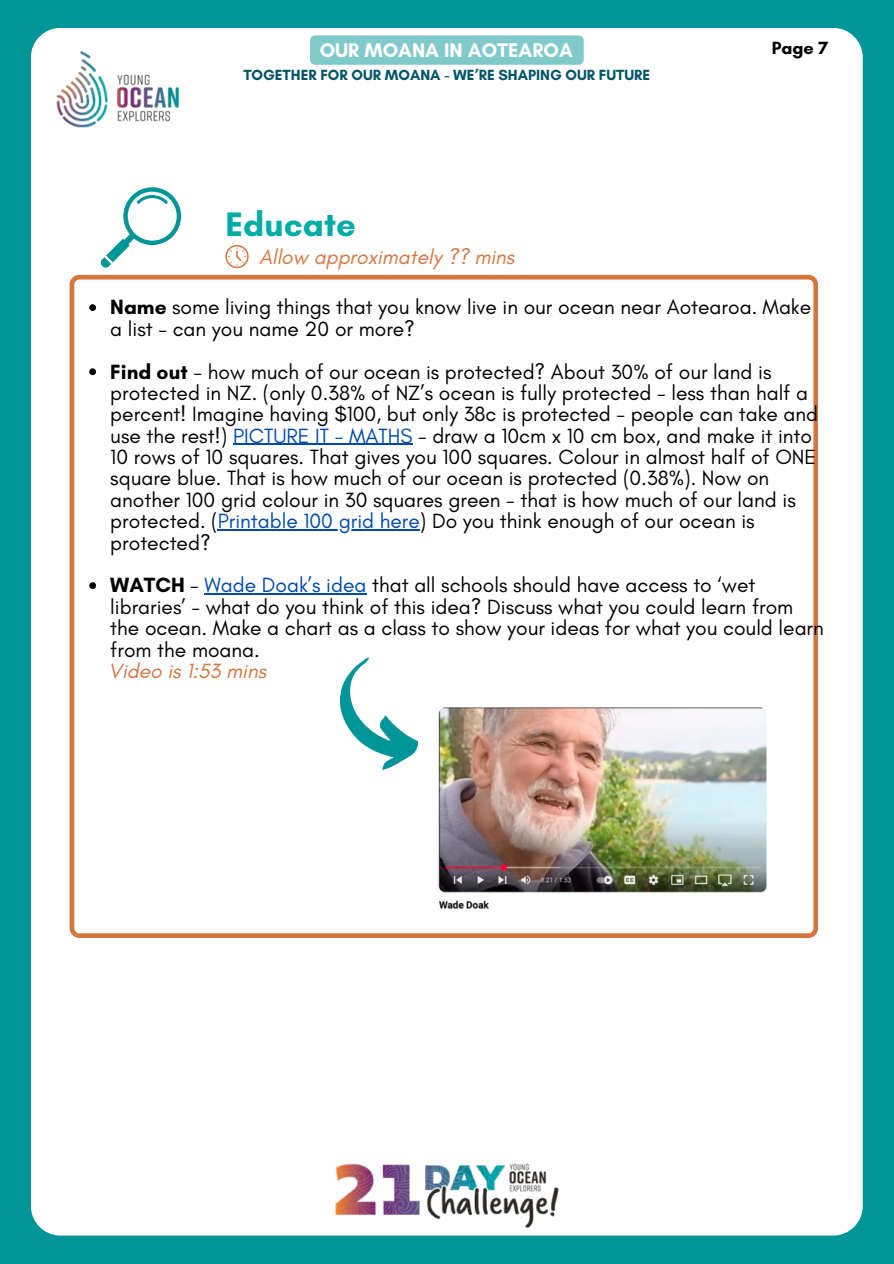
<style>
.page{position:relative;width:894px;height:1264px;background:#fff}
.page>*{position:absolute;margin:0;border:0;box-sizing:border-box;transform-origin:0 0}
.t1{font:700 34.5px "Glacial Indifference";color:#00ada6}
.t2{font:21px/21.3px "Glacial Indifference";color:#000}
.t3{font:italic 21px "Glacial Indifference";color:#d7753f}
.t4{font:700 20.1px "Glacial Indifference";color:#fff}
.t5{font:700 18px "Glacial Indifference";color:#000}
.t6{font:700 15px "Glacial Indifference";color:#025568}
.s1{font-weight:700}
.s2{color:#004aad}
</style>
<div class="page">
<div style="left:0;top:0;width:893px;height:1263px;background:#009598"></div>
<div style="left:31px;top:28px;width:831px;height:1207px;background:#fff;border-radius:30px"></div>
<svg style="left:70px;top:275px;width:747px;height:662px"></svg>
<img style="left:31px;top:28px;width:148px;height:100px">
<svg style="left:100px;top:187px;width:81px;height:81px"></svg>
<svg style="left:225px;top:245px;width:23px;height:23px"></svg>
<img style="left:303px;top:1163px;width:287px;height:73px">
<svg style="left:89px;top:304px;width:7px;height:7px"></svg>
<svg style="left:89px;top:368px;width:7px;height:7px"></svg>
<hr style="left:233px;top:444px;width:179px;height:1px;background:#004aad">
<hr style="left:218px;top:529px;width:202px;height:1px;background:#004aad">
<svg style="left:89px;top:582px;width:7px;height:7px"></svg>
<hr style="left:204px;top:593px;width:162px;height:1px;background:#004aad">
<img style="left:437px;top:704px;width:332px;height:207px">
<svg style="left:339px;top:657px;width:79px;height:113px"></svg>
<div style="left:310px;top:35px;width:273px;height:30px;background:#80cacb;border-radius:5px"></div>
<p class="t4" style="left:319px;top:38px;width:254px">OUR MOANA IN AOTEAROA</p>
<p class="t6" style="left:243px;top:66px;width:408px">TOGETHER FOR OUR MOANA - WE’RE SHAPING OUR FUTURE</p>
<h1 class="t1" style="left:225px;top:203px;width:132px">Educate</h1>
<p class="t3" style="left:259px;top:244px;width:257px">Allow approximately ?? mins</p>
<p class="t5" style="left:771px;top:37px;width:58px">Page 7</p>
<p class="t2" style="left:110px;top:296px;width:702px"><span class="s1">Name</span> some living things that you know live in our ocean near Aotearoa. Make a list - can you name 20 or more?</p>
<p class="t2" style="left:110px;top:360px;width:709px"><span class="s1">Find out</span> - how much of our ocean is protected? About 30% of our land is protected in NZ. (only 0.38% of NZ’s ocean is fully protected - less than half a percent! Imagine having $100, but only 38c is protected - people can take and use the rest!) <span class="s2">PICTURE IT - MATHS</span> - draw a 10cm x 10 cm box, and make it into 10 rows of 10 squares. That gives you 100 squares. Colour in almost half of ONE square blue. That is how much of our ocean is protected (0.38%). Now on another 100 grid colour in 30 squares green - that is how much of our land is protected. (<span class="s2">Printable 100 grid here</span>) Do you think enough of our ocean is protected?</p>
<p class="t2" style="left:110px;top:574px;width:714px"><span class="s1">WATCH</span> - <span class="s2">Wade Doak’s idea</span> that all schools should have access to ‘wet libraries’ - what do you think of this idea? Discuss what you could learn from the ocean. Make a chart as a class to show your ideas for what you could learn from the moana.</p>
<p class="t3" style="left:109px;top:658px;width:159px">Video is 1:53 mins</p>
</div>
